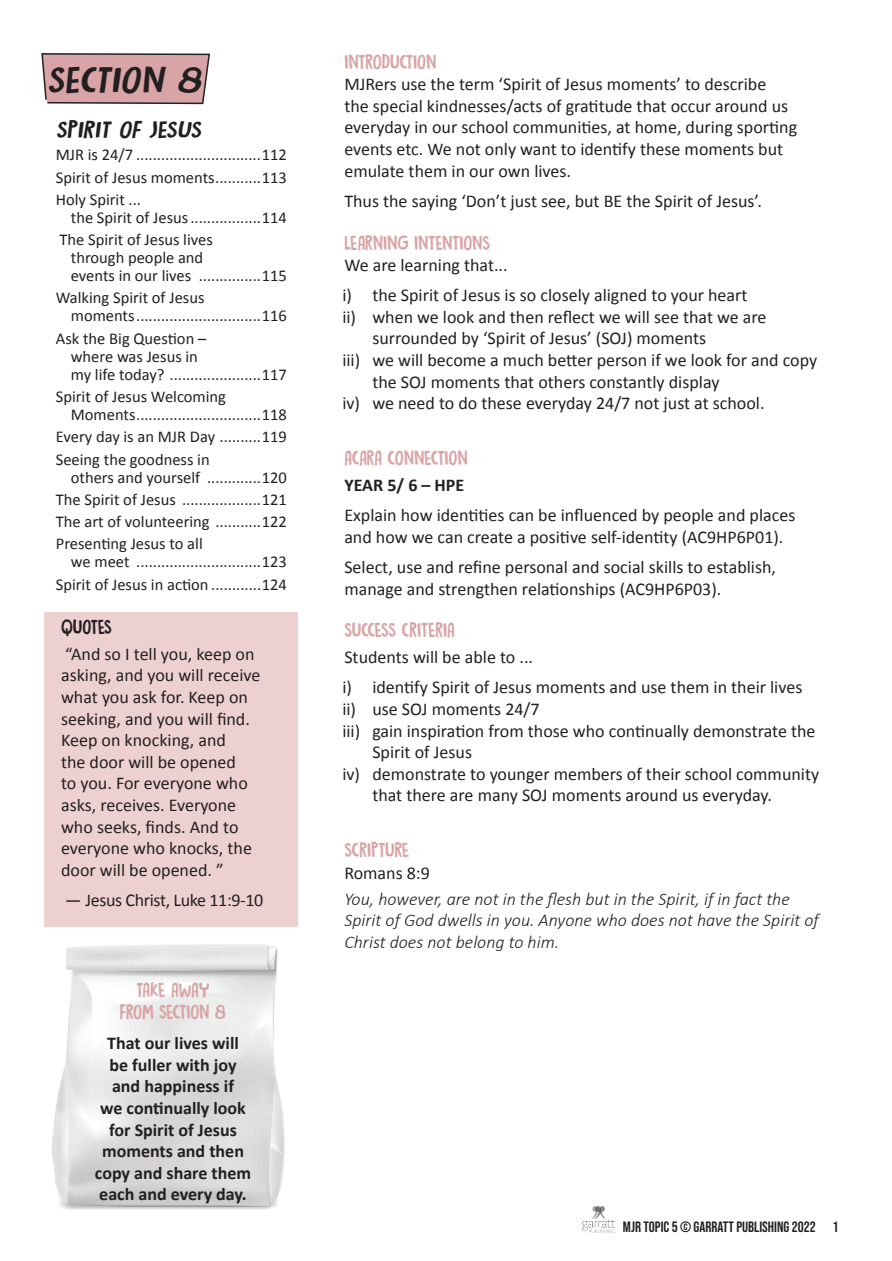
<style>
.page{position:relative;width:892px;height:1261px;background:#fff}
.page>*{position:absolute;margin:0;border:0;box-sizing:border-box;transform-origin:0 0}
.t1{font:italic 33px "DK Butterfly Ball";color:#231f20;scale:1.2 1}
.t2{font:italic 21px "DK Butterfly Ball";color:#231f20;scale:1.2 1}
.t3{font:18px/21.6px "Calibri";color:#231f20}
.t4{font:700 18px/21.6px "Calibri";color:#231f20;text-align:center}
.t5{font:italic 300 18px/21.6px "Calibri";color:#231f20}
.t6{font:18px/21.6px "DK Butterfly Ball";color:#d9a4a6;text-align:center}
.t7{font:18px "Calibri";letter-spacing:-.02em;color:#231f20}
.t8{font:18px "DK Butterfly Ball";color:#231f20}
.t9{font:16.5px/22.2px "Calibri";color:#231f20}
.t10{font:15px "Bebas Neue";color:#231f20}
</style>
<div class="page">
<img style="left:582px;top:1206px;width:33px;height:26px">
<svg style="left:41px;top:53px;width:169px;height:52px"></svg>
<div style="left:44px;top:612px;width:254px;height:321px;background:#edd1d1"></div>
<div style="left:36px;top:927px;width:274px;height:293px;background:#fff"></div>
<svg style="left:66px;top:970px;width:211px;height:90px"></svg>
<svg style="left:51px;top:1060px;width:234px;height:150px"></svg>
<svg style="left:66px;top:944px;width:211px;height:26px"></svg>
<h1 class="t1" style="left:47px;top:56px;width:136px">SECTION 8</h1>
<p class="t2" style="left:56px;top:115px;width:127px">SPIRIT OF JESUS</p>
<p class="t9" style="left:56px;top:144px;width:232px;text-align:justify">MJR is 24/7 ..............................112<br>Spirit of Jesus moments...........113<br>Holy Spirit ...</p>
<p class="t9" style="left:60px;top:206px;width:229px;text-indent:11px">the Spirit of Jesus.................114<br>The Spirit of Jesus lives</p>
<p class="t9" style="left:71px;top:249px;width:218px;line-height:18px">through people and<br>events in our lives ...............115</p>
<p class="t9" style="left:71px;top:289px;width:218px;line-height:18px;text-indent:-15px">Walking Spirit of Jesus moments..............................116</p>
<p class="t9" style="left:71px;top:329px;width:218px;line-height:18px;text-indent:-15px">Ask the Big Question –<br>where was Jesus in<br>my life today? ......................117</p>
<p class="t9" style="left:71px;top:387px;width:218px;line-height:18px;text-indent:-15px">Spirit of Jesus Welcoming<br>Moments..............................118</p>
<p class="t9" style="left:56px;top:426px;width:232px">Every day is an MJR Day ..........119<br>Seeing the goodness in</p>
<p class="t9" style="left:56px;top:466px;width:233px;text-align:justify;text-indent:15px">others and yourself .............120<br>The Spirit of Jesus ...................121<br>The art of volunteering ...........122<br>Presenting Jesus to all</p>
<p class="t9" style="left:56px;top:551px;width:233px;text-align:right">we meet ..............................123<br>Spirit of Jesus in action ............124</p>
<p class="t8" style="left:61px;top:614px;width:52px">QUOTES</p>
<p class="t3" style="left:61px;top:643px;width:201px">“And so I tell you, keep on asking, and you will receive what you ask for. Keep on seeking, and you will find.<br>Keep on knocking, and<br>the door will be opened<br>to you. For everyone who asks, receives. Everyone who seeks, finds. And to everyone who knocks, the door will be opened. ”</p>
<p class="t7" style="left:65px;top:888px;width:200px">― Jesus Christ, Luke 11:9-10</p>
<p class="t6" style="left:120px;top:979px;width:108px">TAKE AWAY<br>FROM SECTION 8</p>
<p class="t4" style="left:95px;top:1032px;width:158px">That our lives will<br>be fuller with joy and happiness if<br>we continually look for Spirit of Jesus moments and then copy and share them each and every day.</p>
<p class="t6" style="left:344px;top:50px;width:93px">INTRODUCTION</p>
<p class="t3" style="left:344px;top:73px;width:454px">MJRers use the term ‘Spirit of Jesus moments’ to describe<br>the special kindnesses/acts of gratitude that occur around us everyday in our school communities, at home, during sporting events etc. We not only want to identify these moments but emulate them in our own lives.</p>
<p class="t3" style="left:344px;top:190px;width:419px">Thus the saying ‘Don’t just see, but BE the Spirit of Jesus’.</p>
<p class="t6" style="left:344px;top:231px;width:147px">LEARNING INTENTIONS</p>
<p class="t3" style="left:342px;top:250px;width:406px;line-height:30.2px">We are learning that...<br>i) the Spirit of Jesus is so closely aligned to your heart</p>
<p class="t3" style="left:342px;top:306px;width:426px">ii) when we look and then reflect we will see that we are</p>
<p class="t3" style="left:372px;top:328px;width:335px">surrounded by ‘Spirit of Jesus’ (SOJ) moments</p>
<p class="t3" style="left:342px;top:349px;width:476px">iii) we will become a much better person if we look for and copy</p>
<p class="t3" style="left:372px;top:371px;width:348px">the SOJ moments that others constantly display</p>
<p class="t3" style="left:342px;top:392px;width:424px">iv) we need to do these everyday 24/7 not just at school.</p>
<p class="t6" style="left:344px;top:447px;width:125px">ACARA CONNECTION</p>
<p class="t4" style="left:344px;top:474px;width:121px">YEAR 5/ 6 – HPE</p>
<p class="t3" style="left:344px;top:504px;width:452px">Explain how identities can be influenced by people and places and how we can create a positive self-identity (AC9HP6P01).</p>
<p class="t3" style="left:344px;top:556px;width:433px">Select, use and refine personal and social skills to establish, manage and strengthen relationships (AC9HP6P03).</p>
<p class="t6" style="left:344px;top:619px;width:112px">SUCCESS CRITERIA</p>
<p class="t3" style="left:342px;top:642px;width:461px;line-height:30.2px">Students will be able to ...<br>i) identify Spirit of Jesus moments and use them in their lives</p>
<p class="t3" style="left:342px;top:698px;width:199px">ii) use SOJ moments 24/7</p>
<p class="t3" style="left:342px;top:720px;width:474px">iii) gain inspiration from those who continually demonstrate the</p>
<p class="t3" style="left:372px;top:741px;width:101px">Spirit of Jesus</p>
<p class="t3" style="left:342px;top:763px;width:478px">iv) demonstrate to younger members of their school community</p>
<p class="t3" style="left:372px;top:784px;width:401px">that there are many SOJ moments around us everyday.</p>
<p class="t6" style="left:344px;top:839px;width:66px">SCRIPTURE</p>
<p class="t3" style="left:344px;top:862px;width:87px">Romans 8:9</p>
<p class="t5" style="left:344px;top:888px;width:476px">You, however, are not in the flesh but in the Spirit, if in fact the<br>Spirit of God dwells in you. Anyone who does not have the Spirit of<br>Christ does not belong to him.</p>
<p class="t10" style="left:623px;top:1218px;width:217px">MJR TOPIC 5 © GARRATT PUBLISHING 2022 1</p>
</div>
